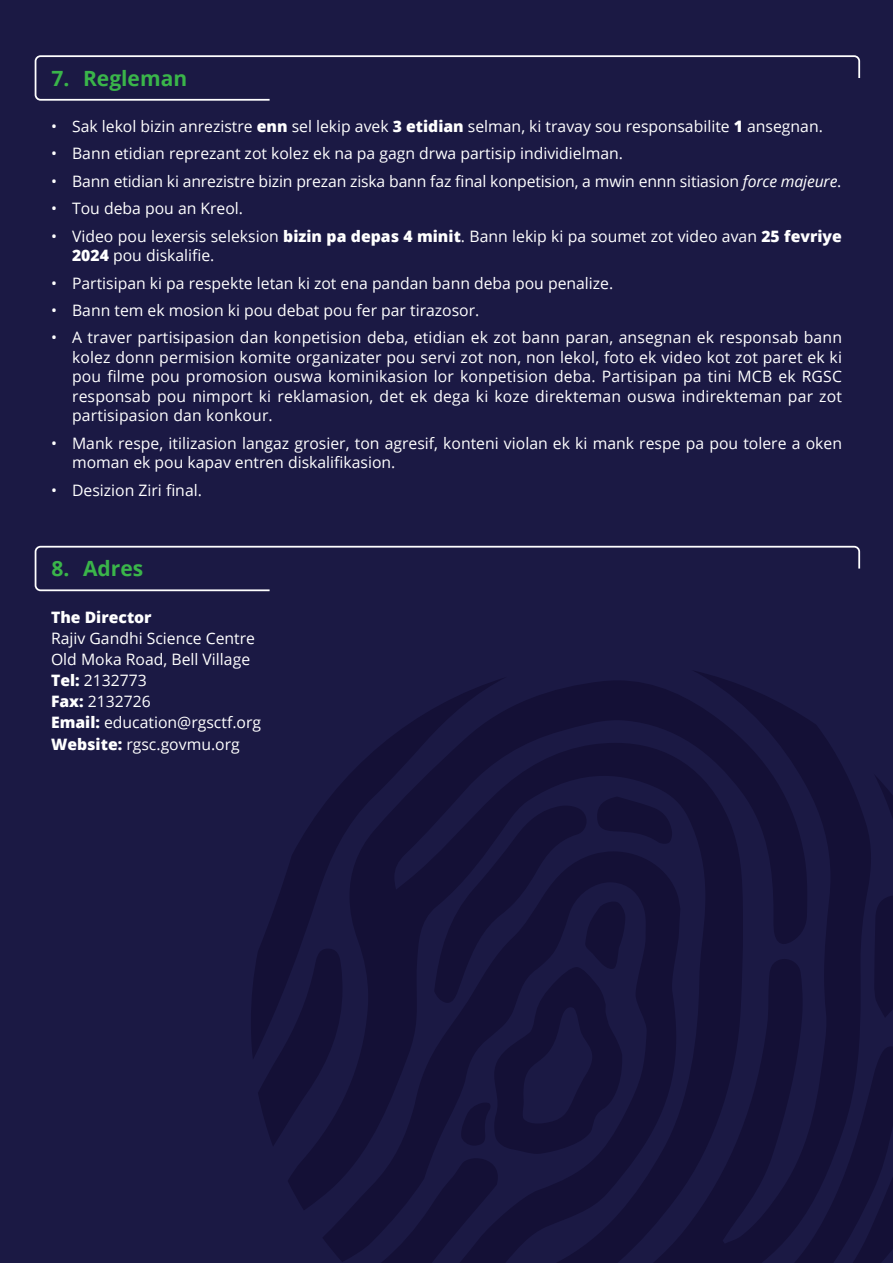
<style>
.page{position:relative;width:893px;height:1263px;background:#1b1944}
.page>*{position:absolute;margin:0;border:0;box-sizing:border-box;transform-origin:0 0}
.t1{font:700 21px "Open Sans";color:#3ab54a}
.t2{font:15.75px/19.5px "Open Sans";color:#fff}
.t3{font:800 15.75px "Open Sans";color:#fff}
.s1{font-weight:800}
.s2{font-style:italic}
</style>
<div class="page">
<svg style="left:251px;top:671px;width:642px;height:592px;fill:#141036"></svg>
<svg style="left:34px;top:55px;width:827px;height:46px"></svg>
<svg style="left:34px;top:545px;width:827px;height:47px"></svg>
<h1 class="t1" style="left:51px;top:63px;width:137px">7. Regleman</h1>
<p class="t2" style="left:51px;top:116px;width:773px">• Sak lekol bizin anrezistre <span class="s1">enn</span> sel lekip avek <span class="s1">3 etidian</span> selman, ki travay sou responsabilite <span class="s1">1</span> ansegnan.</p>
<p class="t2" style="left:51px;top:144px;width:573px">• Bann etidian reprezant zot kolez ek na pa gagn drwa partisip individielman.</p>
<p class="t2" style="left:51px;top:171px;width:792px">• Bann etidian ki anrezistre bizin prezan ziska bann faz final konpetision, a mwin ennn sitiasion <span class="s2">force majeure</span>.</p>
<p class="t2" style="left:51px;top:198px;width:194px">• Tou deba pou an Kreol.</p>
<p class="t2" style="left:72px;top:226px;width:771px;text-indent:-21px">• Video pou lexersis seleksion <span class="s1">bizin pa depas 4 minit</span>. Bann lekip ki pa soumet zot video avan <span class="s1">25 fevriye<br>2024</span> pou diskalifie.</p>
<p class="t2" style="left:51px;top:273px;width:564px">• Partisipan ki pa respekte letan ki zot ena pandan bann deba pou penalize.</p>
<p class="t2" style="left:51px;top:300px;width:430px">• Bann tem ek mosion ki pou debat pou fer par tirazosor.</p>
<p class="t2" style="left:72px;top:327px;width:771px;text-align:justify;text-indent:-21px">• A traver partisipasion dan konpetision deba, etidian ek zot bann paran, ansegnan ek responsab bann kolez donn permision komite organizater pou servi zot non, non lekol, foto ek video kot zot paret ek ki pou filme pou promosion ouswa kominikasion lor konpetision deba. Partisipan pa tini MCB ek RGSC responsab pou nimport ki reklamasion, det ek dega ki koze direkteman ouswa indirekteman par zot partisipasion dan konkour.</p>
<p class="t2" style="left:72px;top:433px;width:771px;text-indent:-21px">• Mank respe, itilizasion langaz grosier, ton agresif, konteni violan ek ki mank respe pa pou tolere a oken moman ek pou kapav entren diskalifikasion.</p>
<p class="t2" style="left:51px;top:480px;width:152px">• Desizion Ziri final.</p>
<h1 class="t1" style="left:51px;top:554px;width:93px">8. Adres</h1>
<p class="t3" style="left:51px;top:605px;width:102px">The Director</p>
<p class="t2" style="left:51px;top:627px;width:212px;line-height:21.3px">Rajiv Gandhi Science Centre<br>Old Moka Road, Bell Village<br><span class="s1">Tel:</span> 2132773<br><span class="s1">Fax:</span> 2132726<br><span class="s1">Email:</span> education@rgsctf.org<br><span class="s1">Website:</span> rgsc.govmu.org</p>
</div>
